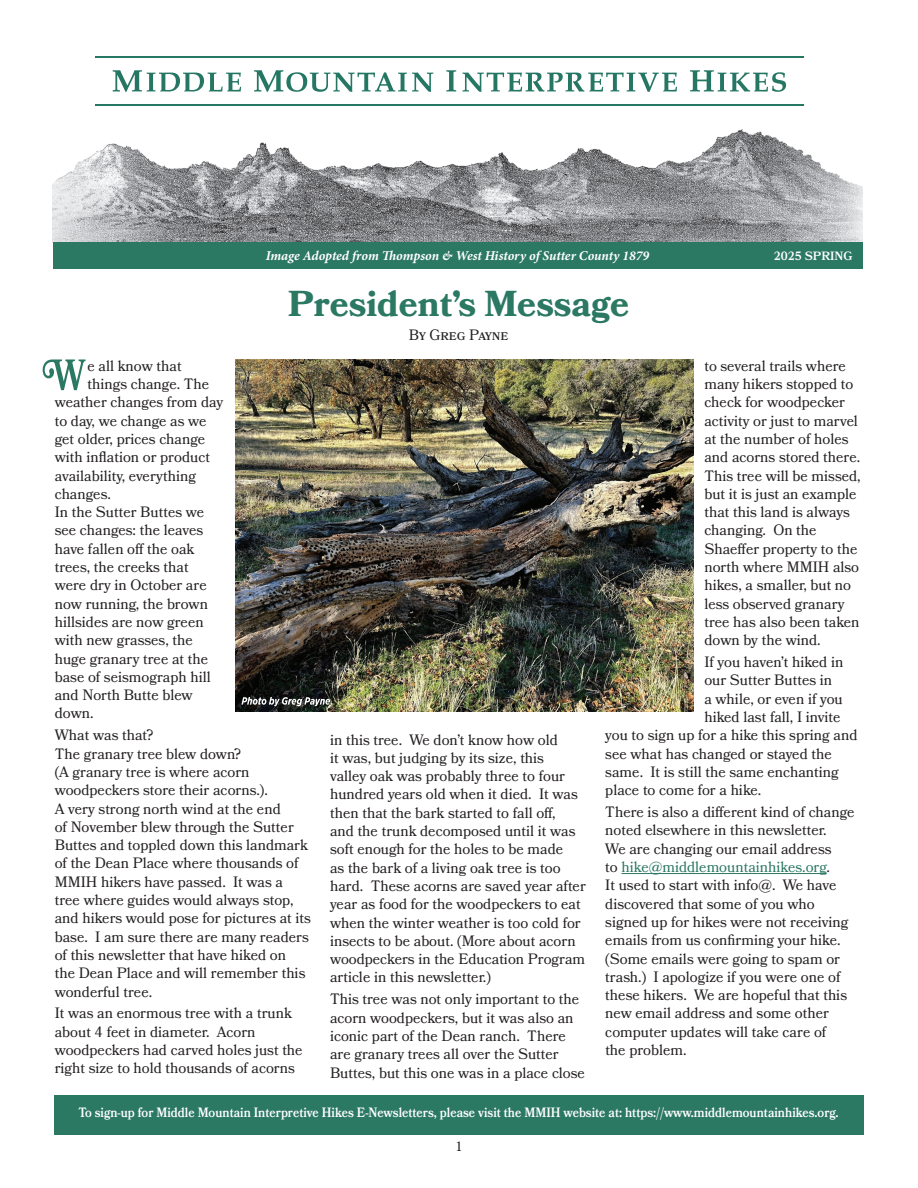
<style>
.page{position:relative;width:918px;height:1188px;background:#fff}
.page>*{position:absolute;margin:0;border:0;box-sizing:border-box;transform-origin:0 0}
.t1{font:700 36px "Bookmania";color:#2b7863}
.t2{font:15px/18.3px "Bookmania";color:#231f20}
.t3{font:15px "Minion Pro";color:#231f20}
.t4{font:600 13.5px "Bookmania";color:#fff;scale:.9 1}
.t5{font:italic 700 13.5px "Minion Pro";letter-spacing:-.005em;color:#fff}
.t6{font:600 12px "Bookmania";color:#fff}
.s1{color:#2b7863}
</style>
<div class="page">
<hr style="left:622px;top:873px;width:205px;height:1px;background:#2b7863">
<img style="left:57px;top:57px;width:788px;height:185px">
<img style="left:53px;top:179px;width:4px;height:63px">
<img style="left:845px;top:180px;width:18px;height:62px">
<svg style="left:113px;top:70px;width:128px;height:22px"></svg>
<svg style="left:254px;top:70px;width:179px;height:22px"></svg>
<svg style="left:446px;top:70px;width:10px;height:22px"></svg>
<svg style="left:463px;top:73px;width:214px;height:19px"></svg>
<svg style="left:690px;top:70px;width:96px;height:22px"></svg>
<hr style="left:95px;top:56px;width:709px;height:2px;background:#257764">
<hr style="left:95px;top:104px;width:709px;height:2px;background:#257764">
<div style="left:53px;top:242px;width:810px;height:27px;background:#2b7863"></div>
<div style="left:54px;top:1095px;width:810px;height:40px;background:#2b7863"></div>
<img style="left:235px;top:360px;width:459px;height:351px">
<svg style="left:241px;top:697px;width:89px;height:9px"></svg>
<svg style="left:43px;top:360px;width:43px;height:30px"></svg>
<p class="t5" style="left:266px;top:246px;width:385px">Image Adopted from Thompson &amp; West History of Sutter County 1879</p>
<p class="t6" style="left:774px;top:249px;width:80px">2025 SPRING</p>
<h1 class="t1" style="left:288px;top:283px;width:342px">President’s Message</h1>
<p class="t2" style="left:409px;top:326px;width:101px">By Greg Payne</p>
<p class="t2" style="left:88px;top:356px;width:96px">e all know that</p>
<p class="t2" style="left:88px;top:375px;width:123px">things change. The</p>
<p class="t2" style="left:55px;top:393px;width:170px">weather changes from day</p>
<p class="t2" style="left:55px;top:411px;width:153px">to day, we change as we</p>
<p class="t2" style="left:55px;top:430px;width:152px">get older, prices change</p>
<p class="t2" style="left:55px;top:448px;width:157px">with inflation or product</p>
<p class="t2" style="left:55px;top:466px;width:143px">availability, everything</p>
<p class="t2" style="left:55px;top:485px;width:58px">changes.</p>
<p class="t2" style="left:55px;top:503px;width:151px">In the Sutter Buttes we</p>
<p class="t2" style="left:55px;top:521px;width:150px">see changes: the leaves</p>
<p class="t2" style="left:55px;top:539px;width:141px">have fallen off the oak</p>
<p class="t2" style="left:55px;top:558px;width:136px">trees, the creeks that</p>
<p class="t2" style="left:55px;top:576px;width:153px">were dry in October are</p>
<p class="t2" style="left:55px;top:594px;width:155px">now running, the brown</p>
<p class="t2" style="left:55px;top:613px;width:150px">hillsides are now green</p>
<p class="t2" style="left:55px;top:631px;width:140px">with new grasses, the</p>
<p class="t2" style="left:55px;top:649px;width:155px">huge granary tree at the</p>
<p class="t2" style="left:55px;top:668px;width:158px">base of seismograph hill</p>
<p class="t2" style="left:55px;top:686px;width:139px">and North Butte blew</p>
<p class="t2" style="left:55px;top:704px;width:40px">down.</p>
<p class="t2" style="left:55px;top:726px;width:258px">What was that?<br>The granary tree blew down?<br>(A granary tree is where acorn woodpeckers store their acorns.).<br>A very strong north wind at the end<br>of November blew through the Sutter<br>Buttes and toppled down this landmark of the Dean Place where thousands of<br>MMIH hikers have passed. It was a tree where guides would always stop, and hikers would pose for pictures at its base. I am sure there are many readers of this newsletter that have hiked on<br>the Dean Place and will remember this wonderful tree.</p>
<p class="t2" style="left:55px;top:1004px;width:249px">It was an enormous tree with a trunk about 4 feet in diameter. Acorn woodpeckers had carved holes just the right size to hold thousands of acorns</p>
<p class="t2" style="left:330px;top:730px;width:257px">in this tree. We don’t know how old<br>it was, but judging by its size, this<br>valley oak was probably three to four hundred years old when it died. It was then that the bark started to fall off,<br>and the trunk decomposed until it was soft enough for the holes to be made<br>as the bark of a living oak tree is too hard. These acorns are saved year after year as food for the woodpeckers to eat when the winter weather is too cold for insects to be about. (More about acorn woodpeckers in the Education Program article in this newsletter.)</p>
<p class="t2" style="left:330px;top:990px;width:256px">This tree was not only important to the acorn woodpeckers, but it was also an iconic part of the Dean ranch. There are granary trees all over the Sutter Buttes, but this one was in a place close</p>
<p class="t2" style="left:704px;top:356px;width:158px">to several trails where many hikers stopped to check for woodpecker activity or just to marvel at the number of holes and acorns stored there.<br>This tree will be missed, but it is just an example that this land is always changing. On the<br>Shaeffer property to the north where MMIH also hikes, a smaller, but no less observed granary tree has also been taken down by the wind.</p>
<p class="t2" style="left:704px;top:653px;width:141px">If you haven’t hiked in</p>
<p class="t2" style="left:704px;top:671px;width:129px">our Sutter Buttes in</p>
<p class="t2" style="left:704px;top:689px;width:140px">a while, or even if you</p>
<p class="t2" style="left:704px;top:708px;width:138px">hiked last fall, I invite</p>
<p class="t2" style="left:605px;top:726px;width:254px">you to sign up for a hike this spring and</p>
<p class="t2" style="left:605px;top:744px;width:228px">see what has changed or stayed the</p>
<p class="t2" style="left:605px;top:763px;width:235px">same. It is still the same enchanting</p>
<p class="t2" style="left:605px;top:781px;width:158px">place to come for a hike.</p>
<p class="t2" style="left:605px;top:803px;width:251px">There is also a different kind of change noted elsewhere in this newsletter.<br>We are changing our email address<br>to <span class="s1">hike@middlemountainhikes.org</span>.<br>It used to start with info@. We have discovered that some of you who signed up for hikes were not receiving emails from us confirming your hike. (Some emails were going to spam or trash.) I apologize if you were one of these hikers. We are hopeful that this new email address and some other computer updates will take care of<br>the problem.</p>
<p class="t4" style="left:78px;top:1104px;width:846px">To sign-up for Middle Mountain Interpretive Hikes E-Newsletters, please visit the MMIH website at: https://www.middlemountainhikes.org.</p>
<p class="t3" style="left:455px;top:1137px;width:9px">1</p>
</div>
